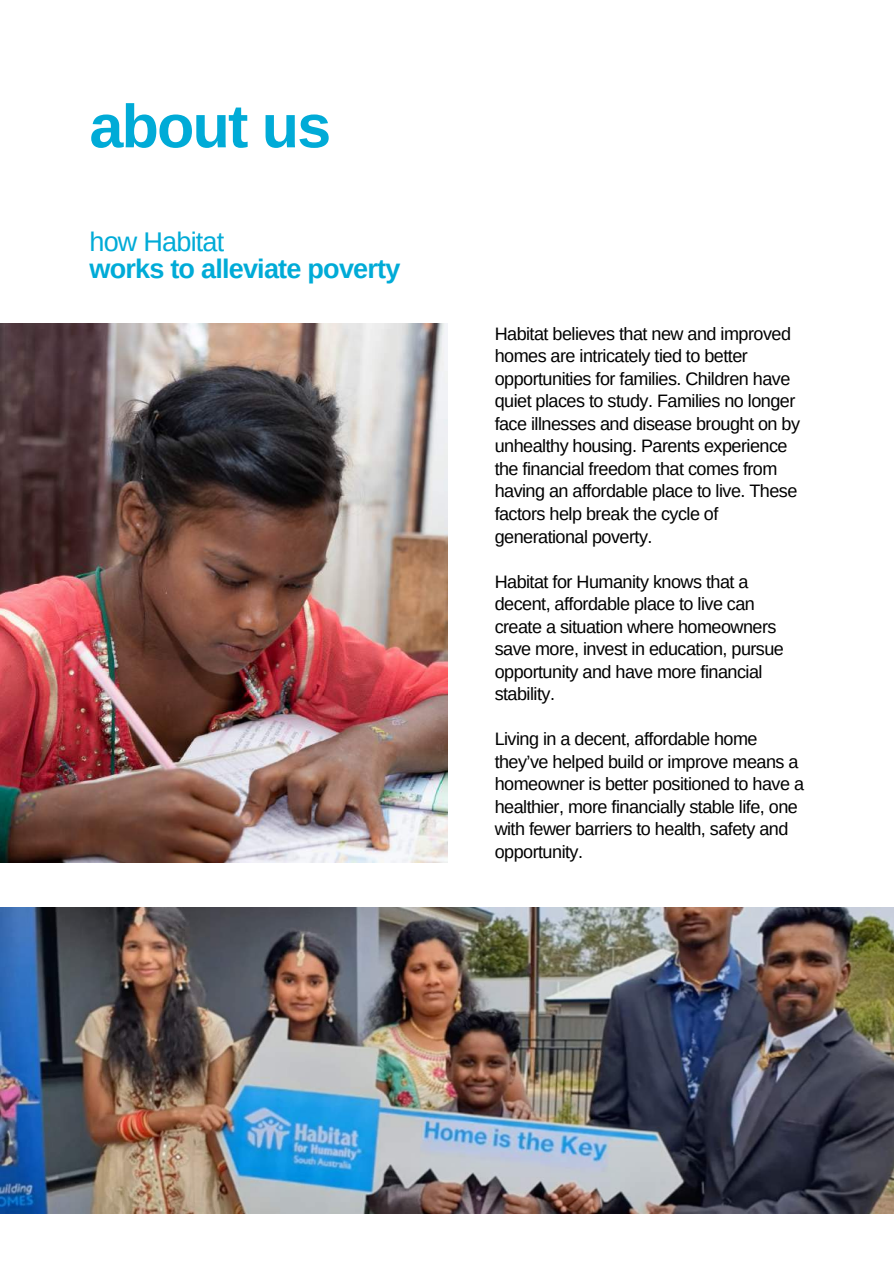
<style>
.page{position:relative;width:894px;height:1264px;background:#fff}
.page>*{position:absolute;margin:0;border:0;box-sizing:border-box;transform-origin:0 0}
.t1{font:700 60.9px "Arimo";letter-spacing:-.03em;color:#00abd7}
.t2{font:700 27px "Arimo";letter-spacing:-.03em;color:#00abd7}
.t3{font:27px "Arimo";letter-spacing:-.03em;color:#00abd7}
.t4{font:18px/22.5px "Arimo";letter-spacing:-.03em;color:#000}
</style>
<div class="page">
<img style="left:0;top:324px;width:447px;height:538px">
<img style="left:0;top:907px;width:893px;height:306px">
<h1 class="t1" style="left:89px;top:92px;width:243px">about us</h1>
<h2 class="t3" style="left:89px;top:226px;width:136px">how Habitat</h2>
<h2 class="t2" style="left:89px;top:253px;width:312px">works to alleviate poverty</h2>
<p class="t4" style="left:494px;top:322px;width:307px">Habitat believes that new and improved homes are intricately tied to better opportunities for families. Children have quiet places to study. Families no longer face illnesses and disease brought on by unhealthy housing. Parents experience the financial freedom that comes from having an affordable place to live. These factors help break the cycle of generational poverty.</p>
<p class="t4" style="left:494px;top:570px;width:291px">Habitat for Humanity knows that a decent, affordable place to live can create a situation where homeowners save more, invest in education, pursue opportunity and have more financial stability.</p>
<p class="t4" style="left:494px;top:727px;width:311px">Living in a decent, affordable home they’ve helped build or improve means a homeowner is better positioned to have a healthier, more financially stable life, one with fewer barriers to health, safety and opportunity.</p>
</div>
